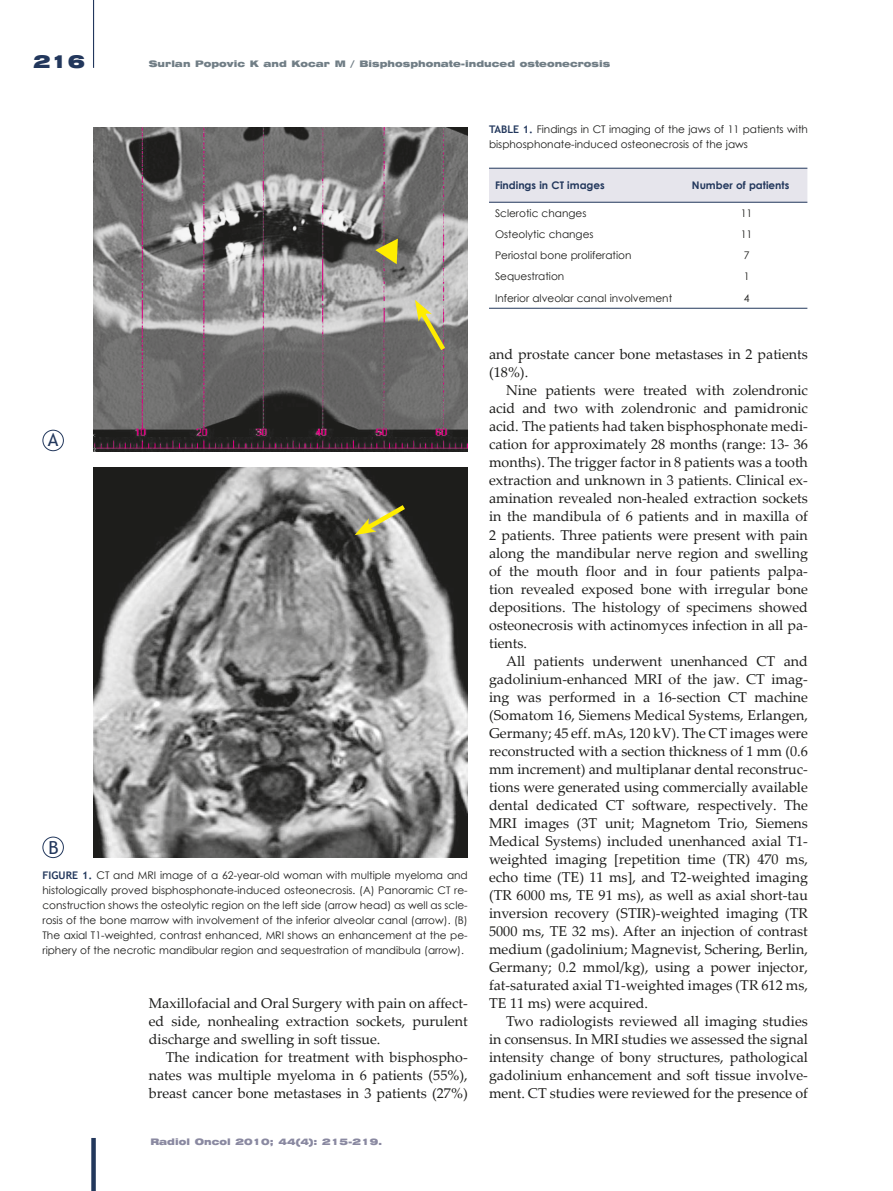
<style>
.page{position:relative;width:893px;height:1191px;background:#fff}
.page>*{position:absolute;margin:0;border:0;box-sizing:border-box;transform-origin:0 0}
.t1{font:18px "Swiss 721 Black Extended";color:#22375c}
.t2{font:18px "Trebuchet MS";color:#22375c}
.t3{font:14.25px/18px "Palatino Linotype";color:#1d1d1b;text-align:justify}
.t4{font:10.5px/15px "Century Gothic";color:#1d1d1b}
.t5{font:700 10.5px "Century Gothic";color:#22375c}
.t6{font:9px "Swiss 721 Black Extended";color:#717e86}
.t7{font:9px "Swiss 721 Black Extended";color:#8a89a1}
.s1{font-family:"Trebuchet MS";font-weight:700;color:#22375c}
</style>
<div class="page">
<div style="left:91px;top:1138px;width:5px;height:53px;background:#22375c"></div>
<hr style="left:93px;top:0;width:1px;height:68px;background:#22375c">
<div style="left:43px;top:430px;width:21px;height:21px;border:1px solid #22375c;border-radius:50%"></div>
<div style="left:43px;top:836px;width:21px;height:22px;border:1px solid #22375c;border-radius:50%"></div>
<div style="left:489px;top:169px;width:318px;height:33px;background:#e6e5ec"></div>
<hr style="left:489px;top:168px;width:318px;height:1px;background:#22375c">
<hr style="left:489px;top:202px;width:318px;height:1px;background:#22375c">
<hr style="left:489px;top:308px;width:318px;height:1px;background:#22375c">
<img style="left:94px;top:128px;width:374px;height:323px">
<img style="left:94px;top:467px;width:374px;height:391px">
<svg style="left:375px;top:239px;width:23px;height:25px"></svg>
<svg style="left:415px;top:300px;width:34px;height:55px;background:#a09b76"></svg>
<svg style="left:355px;top:501px;width:55px;height:34px;background:#a6a37d"></svg>
<p class="t1" style="left:33px;top:54px;width:53px">216</p>
<p class="t6" style="left:149px;top:60px;width:463px">Surlan Popovic K and Kocar M / Bisphosphonate-induced osteonecrosis</p>
<p class="t2" style="left:48px;top:429px;width:12px">A</p>
<p class="t2" style="left:48px;top:837px;width:12px">B</p>
<p class="t4" style="left:43px;top:867px;width:427px;text-align:justify"><span class="s1">FIGURE 1.</span> CT and MRI image of a 62-year-old woman with multiple myeloma and histologically proved bisphosphonate-induced osteonecrosis. (A) Panoramic CT re&shy;construction shows the osteolytic region on the left side (arrow head) as well as scle&shy;rosis of the bone marrow with involvement of the inferior alveolar canal (arrow). (B)<br>The axial T1-weighted, contrast enhanced, MRI shows an enhancement at the pe&shy;riphery of the necrotic mandibular region and sequestration of mandibula (arrow).</p>
<p class="t3" style="left:149px;top:995px;width:320px">Maxillofacial and Oral Surgery with pain on affect&shy;ed side, nonhealing extraction sockets, purulent discharge and swelling in soft tissue.</p>
<p class="t3" style="left:149px;top:1049px;width:320px;text-indent:17px">The indication for treatment with bisphospho&shy;nates was multiple myeloma in 6 patients (55%), breast cancer bone metastases in 3 patients (27%)</p>
<p class="t7" style="left:150px;top:1138px;width:234px">Radiol Oncol 2010; 44(4): 215-219.</p>
<p class="t4" style="left:489px;top:122px;width:320px"><span class="s1">TABLE 1.</span> Findings in CT imaging of the jaws of 11 patients with bisphosphonate-induced osteonecrosis of the jaws</p>
<p class="t5" style="left:495px;top:179px;width:111px">Findings in CT images</p>
<p class="t5" style="left:692px;top:179px;width:99px">Number of patients</p>
<p class="t4" style="left:495px;top:205px;width:93px">Sclerotic changes</p>
<p class="t4" style="left:741px;top:205px;width:13px">11</p>
<p class="t4" style="left:495px;top:226px;width:100px">Osteolytic changes</p>
<p class="t4" style="left:741px;top:226px;width:13px">11</p>
<p class="t4" style="left:495px;top:247px;width:138px">Periostal bone proliferation</p>
<p class="t4" style="left:744px;top:247px;width:7px">7</p>
<p class="t4" style="left:495px;top:269px;width:71px">Sequestration</p>
<p class="t4" style="left:744px;top:269px;width:7px">1</p>
<p class="t4" style="left:495px;top:290px;width:179px">Inferior alveolar canal involvement</p>
<p class="t4" style="left:744px;top:290px;width:7px">4</p>
<p class="t3" style="left:489px;top:347px;width:320px">and prostate cancer bone metastases in 2 patients (18%).</p>
<p class="t3" style="left:489px;top:383px;width:320px;text-indent:17px">Nine patients were treated with zolendronic acid and two with zolendronic and pamidronic acid. The patients had taken bisphosphonate medi&shy;cation for approximately 28 months (range: 13- 36 months). The trigger factor in 8 patients was a tooth extraction and unknown in 3 patients. Clinical ex&shy;amination revealed non-healed extraction sockets in the mandibula of 6 patients and in maxilla of 2 patients. Three patients were present with pain along the mandibular nerve region and swelling of the mouth floor and in four patients palpa&shy;tion revealed exposed bone with irregular bone depositions. The histology of specimens showed osteonecrosis with actinomyces infection in all pa&shy;tients.</p>
<p class="t3" style="left:489px;top:653px;width:320px;text-indent:17px">All patients underwent unenhanced CT and gadolinium-enhanced MRI of the jaw. CT imag&shy;ing was performed in a 16-section CT machine (Somatom 16, Siemens Medical Systems, Erlangen, Germany; 45 eff. mAs, 120 kV). The CT images were reconstructed with a section thickness of 1 mm (0.6 mm increment) and multiplanar dental reconstruc&shy;tions were generated using commercially available dental dedicated CT software, respectively. The MRI images (3T unit; Magnetom Trio, Siemens Medical Systems) included unenhanced axial T1- weighted imaging [repetition time (TR) 470 ms, echo time (TE) 11 ms], and T2-weighted imaging (TR 6000 ms, TE 91 ms), as well as axial short-tau inversion recovery (STIR)-weighted imaging (TR 5000 ms, TE 32 ms). After an injection of contrast medium (gadolinium; Magnevist, Schering, Berlin, Germany; 0.2 mmol/kg), using a power injector, fat-saturated axial T1-weighted images (TR 612 ms, TE 11 ms) were acquired.</p>
<p class="t3" style="left:489px;top:1013px;width:320px;text-indent:17px">Two radiologists reviewed all imaging studies in consensus. In MRI studies we assessed the signal intensity change of bony structures, pathological gadolinium enhancement and soft tissue involve&shy;ment. CT studies were reviewed for the presence of</p>
</div>
